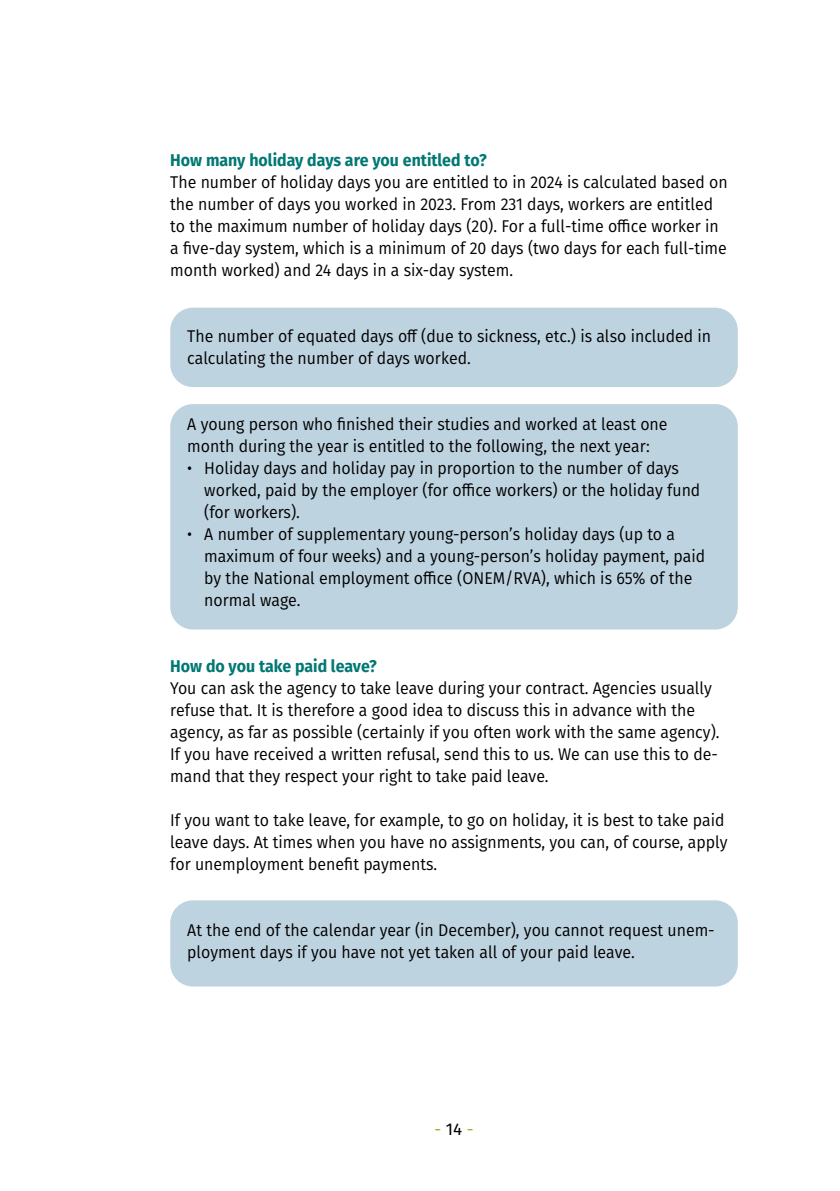
<style>
.page{position:relative;width:840px;height:1191px;background:#fff}
.page>*{position:absolute;margin:0;border:0;box-sizing:border-box;transform-origin:0 0}
.t1{font:17px/22px "Fira Sans";color:#000;scale:.94 1}
.t2{font:700 17px "Fira Sans";color:#007873;scale:.94 1}
.t3{font:17px "Fira Sans";color:#86bc25}
.s1{color:#000}
</style>
<div class="page">
<div style="left:170px;top:308px;width:567px;height:79px;background:#bed3e0;border-radius:23px"></div>
<div style="left:170px;top:404px;width:567px;height:225px;background:#bed3e0;border-radius:23px"></div>
<div style="left:170px;top:900px;width:567px;height:86px;background:#bed3e0;border-radius:23px"></div>
<p class="t2" style="left:170px;top:146px;width:338px">How many holiday days are you entitled to?</p>
<p class="t1" style="left:170px;top:170px;width:594px">The number of holiday days you are entitled to in 2024 is calculated based on the number of days you worked in 2023. From 231 days, workers are entitled to the maximum number of holiday days (20). For a full-time office worker in a five-day system, which is a minimum of 20 days (two days for each full-time month worked) and 24 days in a six-day system.</p>
<p class="t1" style="left:187px;top:324px;width:558px">The number of equated days off (due to sickness, etc.) is also included in calculating the number of days worked.</p>
<p class="t1" style="left:187px;top:412px;width:512px">A young person who finished their studies and worked at least one month during the year is entitled to the following, the next year:</p>
<p class="t1" style="left:204px;top:456px;width:529px;text-indent:-17px">• Holiday days and holiday pay in proportion to the number of days worked, paid by the employer (for office workers) or the holiday fund (for workers).</p>
<p class="t1" style="left:204px;top:522px;width:534px;text-indent:-17px">• A number of supplementary young-person’s holiday days (up to a maximum of four weeks) and a young-person’s holiday payment, paid by the National employment office (ONEM/RVA), which is 65% of the normal wage.</p>
<p class="t2" style="left:170px;top:652px;width:221px">How do you take paid leave?</p>
<p class="t1" style="left:170px;top:676px;width:585px">You can ask the agency to take leave during your contract. Agencies usually refuse that. It is therefore a good idea to discuss this in advance with the agency, as far as possible (certainly if you often work with the same agency).<br>If you have received a written refusal, send this to us. We can use this to de&shy;mand that they respect your right to take paid leave.</p>
<p class="t1" style="left:170px;top:808px;width:594px">If you want to take leave, for example, to go on holiday, it is best to take paid leave days. At times when you have no assignments, you can, of course, apply for unemployment benefit payments.</p>
<p class="t1" style="left:187px;top:918px;width:562px">At the end of the calendar year (in December), you cannot request unem&shy;ployment days if you have not yet taken all of your paid leave.</p>
<p class="t3" style="left:434px;top:1115px;width:41px">- <span class="s1">14</span> -</p>
</div>
